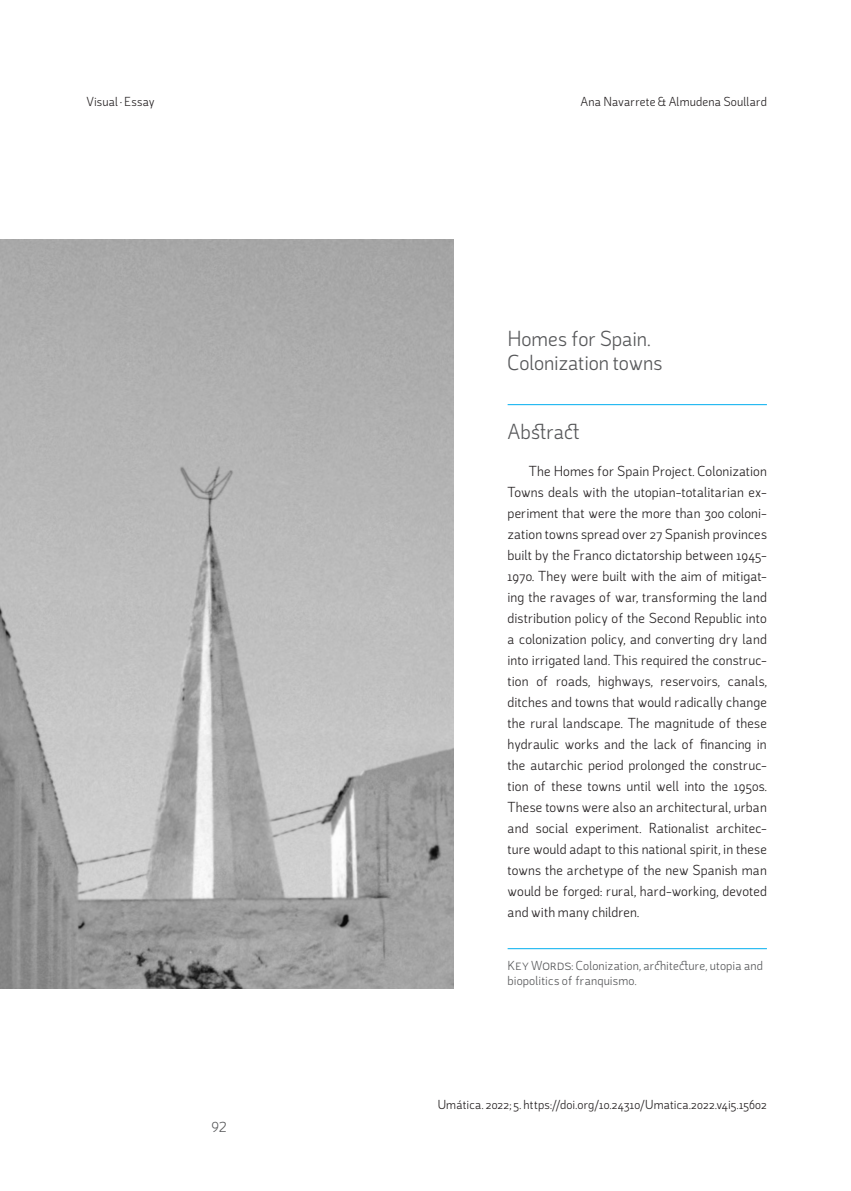
<style>
.page{position:relative;width:851px;height:1191px;background:#fff}
.page>*{position:absolute;margin:0;border:0;box-sizing:border-box;transform-origin:0 0}
.sps_pag2_title{font:22.5px/23.1px "Malacitana Sans Regular";letter-spacing:-.01em;color:#57585a}
.sps_abstract_titulo{font:22.5px "Malacitana Sans Regular";color:#57585a}
.sps_abstract_txt{font:15px/21px "Malacitana Sans Regular";color:#231f20;text-align:justify}
.t1{font:15px "Malacitana Sans Regular";color:#57585a}
.t2{font:13.5px "Malacitana Sans Regular";letter-spacing:.005em;color:#231f20}
.sps_keywords{font:13.5px/15px "Malacitana Sans Regular";letter-spacing:.005em;color:#57585a}
</style>
<div class="page">
<img style="left:0;top:240px;width:453px;height:748px">
<hr style="left:507px;top:404px;width:259px;height:1px;background:#00aeef">
<hr style="left:507px;top:948px;width:259px;height:1px;background:#00aeef">
<p class="t2" style="left:86px;top:93px;width:70px">Visual · Essay</p>
<p class="t2" style="left:580px;top:93px;width:188px">Ana Navarrete &amp; Almudena Soullard</p>
<p class="sps_pag2_title" style="left:507px;top:326px;width:156px">Homes for Spain.<br>Colonization towns</p>
<p class="sps_abstract_titulo" style="left:507px;top:416px;width:74px">Abstract</p>
<p class="sps_abstract_txt" style="left:507px;top:459px;width:261px;text-indent:21px">The Homes for Spain Project. Colonization Towns deals with the utopian-totalitarian ex&shy;periment that were the more than 300 coloni&shy;zation towns spread over 27 Spanish provinces built by the Franco dictatorship between 1945- 1970. They were built with the aim of mitigat&shy;ing the ravages of war, transforming the land distribution policy of the Second Republic into a colonization policy, and converting dry land into irrigated land. This required the construc&shy;tion of roads, highways, reservoirs, canals, ditches and towns that would radically change the rural landscape. The magnitude of these hydraulic works and the lack of financing in the autarchic period prolonged the construc&shy;tion of these towns until well into the 1950s.<br>These towns were also an architectural, urban and social experiment. Rationalist architec&shy;ture would adapt to this national spirit, in these towns the archetype of the new Spanish man would be forged: rural, hard-working, devoted and with many children.</p>
<p class="sps_keywords" style="left:507px;top:957px;width:257px">Key Words: Colonization, architecture, utopia and biopolitics of franquismo.</p>
<p class="t1" style="left:211px;top:1117px;width:17px">92</p>
<p class="t2" style="left:438px;top:1095px;width:330px">Umática. 2022; 5. https://doi.org/10.24310/Umatica.2022.v4i5.15602</p>
</div>
